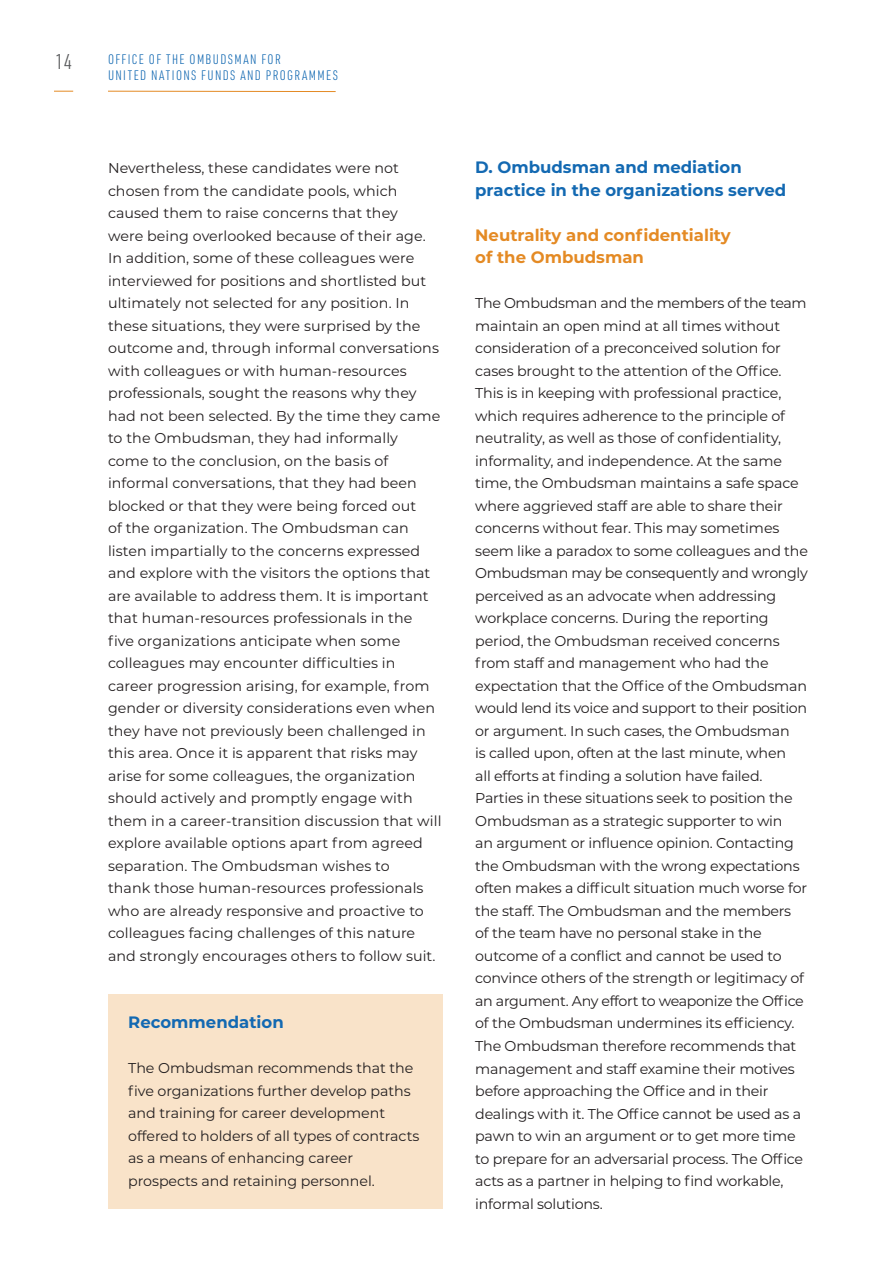
<style>
.page{position:relative;width:893px;height:1263px;background:#fff}
.page>*{position:absolute;margin:0;border:0;box-sizing:border-box;transform-origin:0 0}
.t1{font:300 21px "URWDIN Cond";color:#57585a}
.t2{font:700 16.5px/22.5px "Montserrat";color:#1369b2}
.t3{font:700 16.5px/22.5px "Montserrat";color:#e48a24}
.t4{font:14.25px/22.5px "Montserrat";letter-spacing:-.01em;color:#231f20}
.t5{font:300 13.5px/16.2px "URWDIN Cond";letter-spacing:.1em;color:#1369b2}
</style>
<div class="page">
<hr style="left:108px;top:91px;width:228px;height:1px;background:#e48a24">
<svg style="left:54px;top:91px;width:19px;height:1px"></svg>
<div style="left:108px;top:994px;width:335px;height:215px;background:#f9e3c9"></div>
<h1 class="t1" style="left:55px;top:48px;width:19px">14</h1>
<p class="t5" style="left:108px;top:50px;width:231px">OFFICE OF THE OMBUDSMAN FOR<br>UNITED NATIONS FUNDS AND PROGRAMMES</p>
<p class="t4" style="left:108px;top:157px;width:335px">Nevertheless, these candidates were not chosen from the candidate pools, which caused them to raise concerns that they<br>were being overlooked because of their age.<br>In addition, some of these colleagues were interviewed for positions and shortlisted but ultimately not selected for any position. In these situations, they were surprised by the outcome and, through informal conversations with colleagues or with human-resources professionals, sought the reasons why they had not been selected. By the time they came to the Ombudsman, they had informally come to the conclusion, on the basis of informal conversations, that they had been blocked or that they were being forced out<br>of the organization. The Ombudsman can listen impartially to the concerns expressed and explore with the visitors the options that are available to address them. It is important that human-resources professionals in the five organizations anticipate when some colleagues may encounter difficulties in career progression arising, for example, from gender or diversity considerations even when they have not previously been challenged in this area. Once it is apparent that risks may arise for some colleagues, the organization should actively and promptly engage with them in a career-transition discussion that will explore available options apart from agreed separation. The Ombudsman wishes to<br>thank those human-resources professionals who are already responsive and proactive to colleagues facing challenges of this nature and strongly encourages others to follow suit.</p>
<p class="t2" style="left:128px;top:1010px;width:157px">Recommendation</p>
<p class="t4" style="left:128px;top:1057px;width:293px">The Ombudsman recommends that the five organizations further develop paths and training for career development offered to holders of all types of contracts as a means of enhancing career prospects and retaining personnel.</p>
<p class="t2" style="left:475px;top:155px;width:312px">D. Ombudsman and mediation practice in the organizations served</p>
<p class="t3" style="left:475px;top:223px;width:257px">Neutrality and confidentiality of the Ombudsman</p>
<p class="t4" style="left:475px;top:292px;width:334px">The Ombudsman and the members of the team maintain an open mind at all times without consideration of a preconceived solution for cases brought to the attention of the Office.<br>This is in keeping with professional practice, which requires adherence to the principle of neutrality, as well as those of confidentiality, informality, and independence. At the same time, the Ombudsman maintains a safe space where aggrieved staff are able to share their concerns without fear. This may sometimes seem like a paradox to some colleagues and the Ombudsman may be consequently and wrongly perceived as an advocate when addressing workplace concerns. During the reporting period, the Ombudsman received concerns from staff and management who had the expectation that the Office of the Ombudsman would lend its voice and support to their position or argument. In such cases, the Ombudsman<br>is called upon, often at the last minute, when<br>all efforts at finding a solution have failed.<br>Parties in these situations seek to position the Ombudsman as a strategic supporter to win<br>an argument or influence opinion. Contacting the Ombudsman with the wrong expectations often makes a difficult situation much worse for the staff. The Ombudsman and the members of the team have no personal stake in the outcome of a conflict and cannot be used to convince others of the strength or legitimacy of an argument. Any effort to weaponize the Office of the Ombudsman undermines its efficiency.<br>The Ombudsman therefore recommends that management and staff examine their motives before approaching the Office and in their dealings with it. The Office cannot be used as a pawn to win an argument or to get more time to prepare for an adversarial process. The Office acts as a partner in helping to find workable, informal solutions.</p>
</div>
